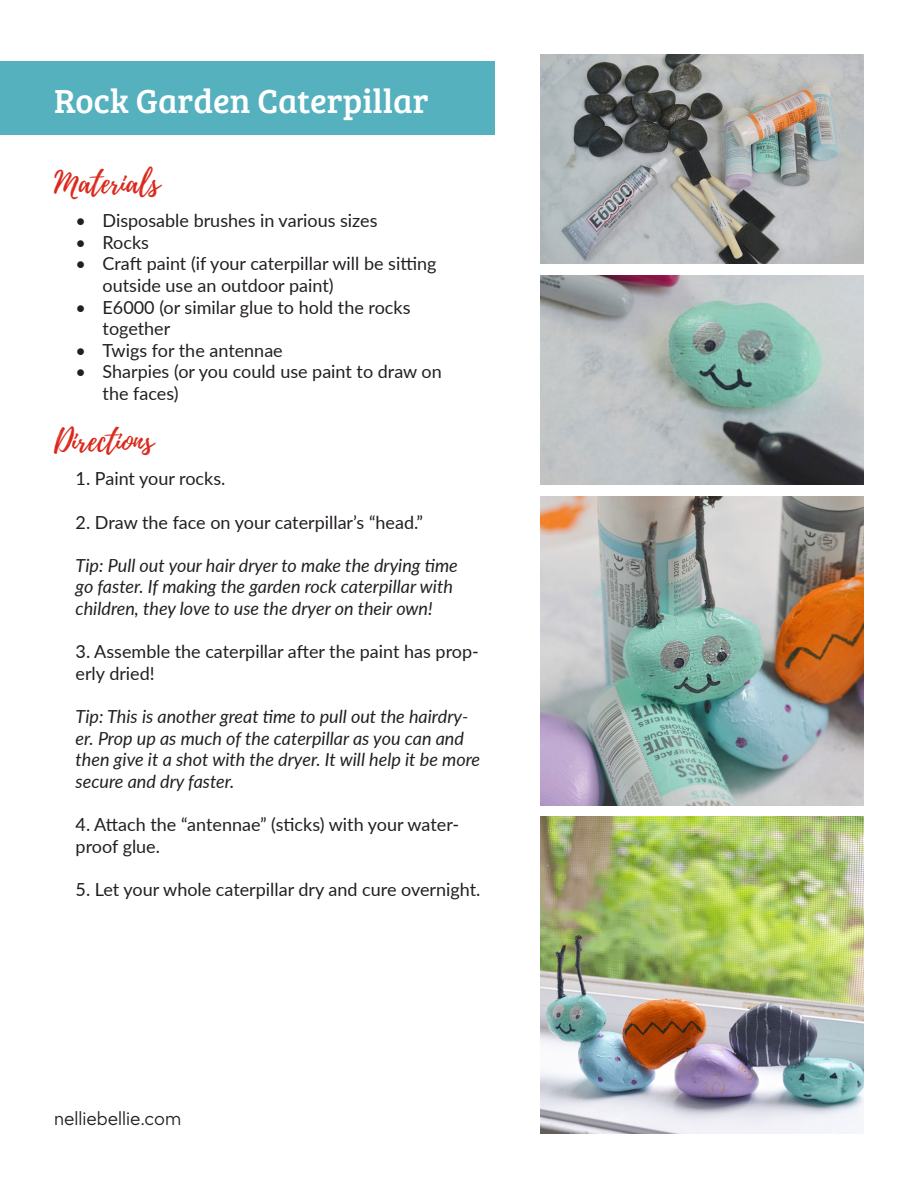
<style>
.page{position:relative;width:918px;height:1188px;background:#fff}
.page>*{position:absolute;margin:0;border:0;box-sizing:border-box;transform-origin:0 0}
.t1{font:34.5px "Bree Serif";color:#fff}
.t2{font:30px "Playlist Script";color:#da291c}
.t3{font:19.5px "TT Chocolates";color:#231f20}
.t4{font:18px/21.6px "Lato";color:#231f20}
.t5{font:italic 18px/21.6px "Lato";color:#231f20}
</style>
<div class="page">
<div style="left:0;top:62px;width:495px;height:73px;background:#56b1bf"></div>
<img style="left:540px;top:54px;width:324px;height:210px">
<img style="left:540px;top:275px;width:324px;height:210px">
<img style="left:540px;top:496px;width:324px;height:309px">
<img style="left:540px;top:816px;width:324px;height:318px">
<h1 class="t1" style="left:54px;top:76px;width:376px">Rock Garden Caterpillar</h1>
<h2 class="t2" style="left:54px;top:161px;width:107px">Materials</h2>
<p class="t4" style="left:76px;top:209px;width:303px">• Disposable brushes in various sizes</p>
<p class="t4" style="left:76px;top:231px;width:75px">• Rocks</p>
<p class="t4" style="left:103px;top:252px;width:335px;text-indent:-27px">• Craft paint (if your caterpillar will be sitting outside use an outdoor paint)</p>
<p class="t4" style="left:103px;top:296px;width:309px;text-indent:-27px">• E6000 (or similar glue to hold the rocks together</p>
<p class="t4" style="left:76px;top:339px;width:209px">• Twigs for the antennae</p>
<p class="t4" style="left:103px;top:360px;width:341px;text-indent:-27px">• Sharpies (or you could use paint to draw on the faces)</p>
<h2 class="t2" style="left:54px;top:419px;width:101px">Directions</h2>
<p class="t4" style="left:76px;top:467px;width:151px">1. Paint your rocks.</p>
<p class="t4" style="left:76px;top:510px;width:349px">2. Draw the face on your caterpillar’s “head.”</p>
<p class="t5" style="left:76px;top:554px;width:384px">Tip: Pull out your hair dryer to make the drying time go faster. If making the garden rock caterpillar with children, they love to use the dryer on their own!</p>
<p class="t4" style="left:76px;top:640px;width:405px">3. Assemble the caterpillar after the paint has prop&shy;erly dried!</p>
<p class="t5" style="left:76px;top:705px;width:406px">Tip: This is another great time to pull out the hairdry&shy;er. Prop up as much of the caterpillar as you can and then give it a shot with the dryer. It will help it be more secure and dry faster.</p>
<p class="t4" style="left:76px;top:813px;width:385px">4. Attach the “antennae” (sticks) with your water&shy;proof glue.</p>
<p class="t4" style="left:76px;top:878px;width:406px">5. Let your whole caterpillar dry and cure overnight.</p>
<p class="t3" style="left:54px;top:1105px;width:129px">nelliebellie.com</p>
</div>
